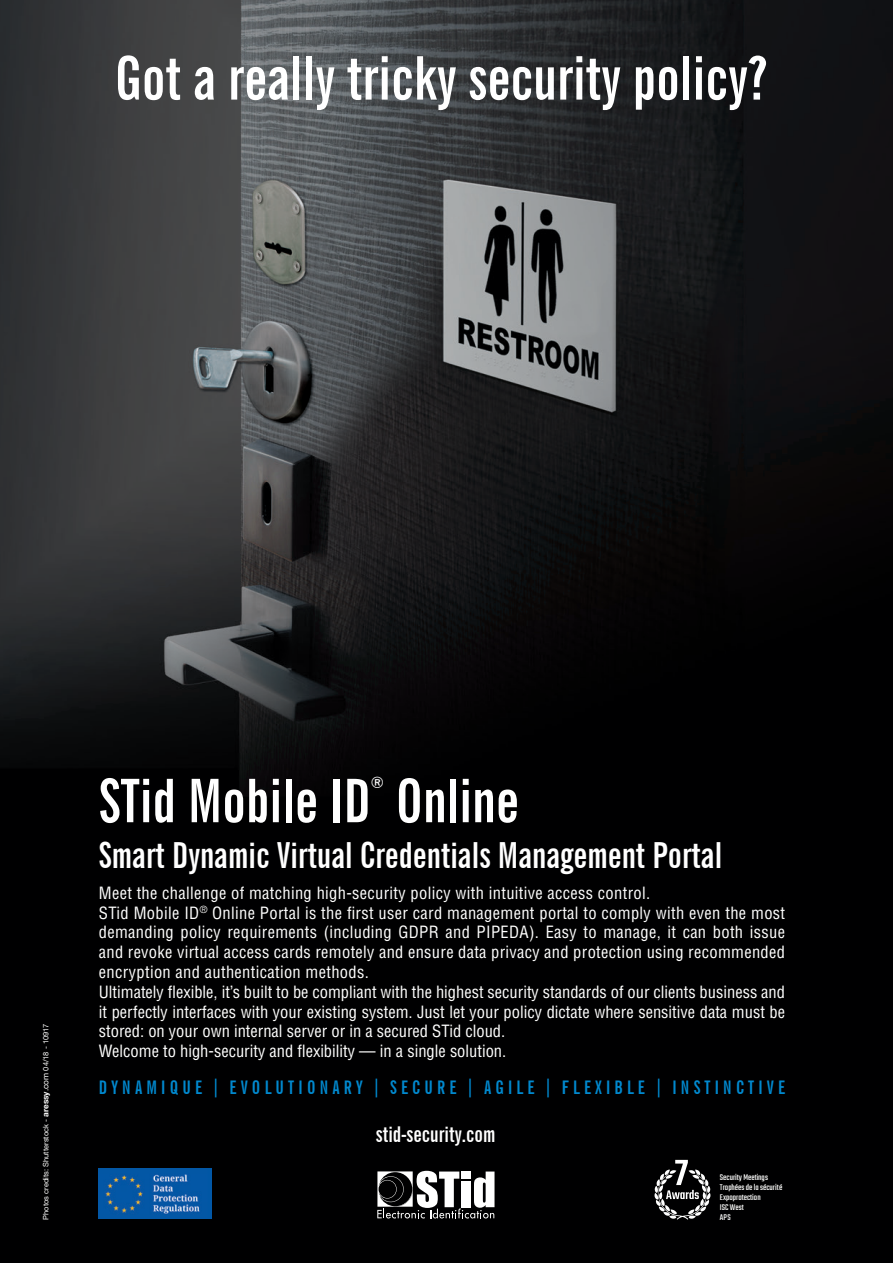
<style>
.page{position:relative;width:893px;height:1263px;background:#fff}
.page>*{position:absolute;margin:0;border:0;box-sizing:border-box;transform-origin:0 0}
.t1{font:700 extra-condensed 60px "News Gothic BT";color:#fff}
.t2{font:700 extra-condensed 36px "News Gothic BT";color:#fff}
.t3{font:700 extra-condensed 21.75px "News Gothic BT";color:#fff}
.t4{font:700 extra-condensed 18.75px "News Gothic BT";letter-spacing:.225em;color:#0089cf}
.t5{font:condensed 16.5px/19.8px "Helvetica LT Std";letter-spacing:.02em;color:#fff;text-align:justify}
.t6{font:condensed 16.5px "Helvetica LT Std";color:#fff}
.t7{font:700 extra-condensed 15.75px "News Gothic BT";color:#fff}
.t8{font:9.15px/9.8px "Teko";color:#fff}
.t9{font:7.5px "Helvetica Neue LT Std";color:#fff}
.s1{font-weight:700;font-size:8.25px}
.s2{font-size:8.25px}
</style>
<div class="page">
<img style="left:0;top:0;width:893px;height:1263px">
<svg style="left:377px;top:1171px;width:117px;height:47px"></svg>
<svg style="left:654px;top:1160px;width:56px;height:59px;background:#464647"></svg>
<img style="left:98px;top:1169px;width:113px;height:50px">
<p class="t1" style="left:115px;top:42px;width:656px">Got a really tricky security policy?</p>
<p class="t9" style="left:41px;top:1219px;width:198px;rotate:-90deg">Photos credits: Shutterstock - <span class="s1">aressy</span><span class="s2">.com</span> 04/18 - 10917</p>
<p class="t7" style="left:371px;top:772px;width:15px">®</p>
<p class="t1" style="left:99px;top:764px;width:422px">STid Mobile ID Online</p>
<p class="t2" style="left:99px;top:834px;width:625px">Smart Dynamic Virtual Credentials Management Portal</p>
<p class="t5" style="left:99px;top:883px;width:553px">Meet the challenge of matching high-security policy with intuitive access control.</p>
<p class="t5" style="left:99px;top:902px;width:688px">STid Mobile ID<sup>®</sup> Online Portal is the first user card management portal to comply with even the most demanding policy requirements (including GDPR and PIPEDA). Easy to manage, it can both issue and revoke virtual access cards remotely and ensure data privacy and protection using recommended encryption and authentication methods.</p>
<p class="t5" style="left:99px;top:982px;width:688px">Ultimately flexible, it’s built to be compliant with the highest security standards of our clients business and it perfectly interfaces with your existing system. Just let your policy dictate where sensitive data must be stored: on your own internal server or in a secured STid cloud.</p>
<p class="t6" style="left:99px;top:1041px;width:409px">Welcome to high-security and flexibility — in a single solution.</p>
<p class="t4" style="left:99px;top:1076px;width:688px">DYNAMIQUE | EVOLUTIONARY | SECURE | AGILE | FLEXIBLE | INSTINCTIVE</p>
<p class="t3" style="left:376px;top:1121px;width:121px">stid-security.com</p>
<p class="t8" style="left:720px;top:1173px;width:64px">Security Meetings<br>Trophées de la sécurité<br>Expoprotection<br>ISC West<br>APS</p>
</div>
